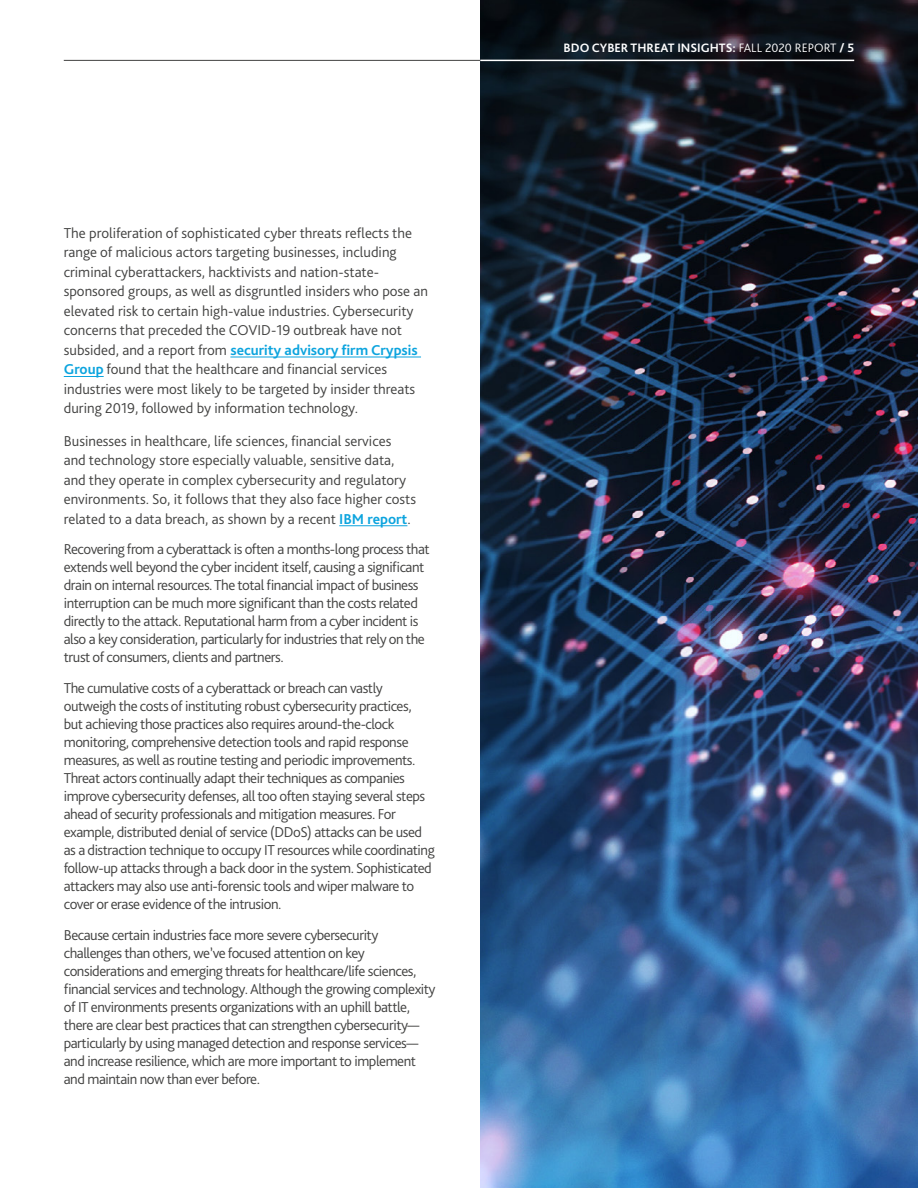
<style>
.page{position:relative;width:918px;height:1188px;background:#fff}
.page>*{position:absolute;margin:0;border:0;box-sizing:border-box;transform-origin:0 0}
.Body_text_-_3mm_afte{font:300 15px/18px "Bliss Pro";letter-spacing:-.03em;color:#414140}
.Body_text_-_3mm_afte-2{font:300 15px/19.5px "Bliss Pro";color:#414140}
.t1{font:700 12.75px "Bliss Pro";color:#fff}
.s1{font-weight:700;color:#0ca4de}
.s2{font-weight:300}
</style>
<div class="page">
<img style="left:480px;top:0;width:438px;height:1188px">
<hr style="left:64px;top:60px;width:416px;height:1px;background:#414140">
<hr style="left:480px;top:60px;width:374px;height:1px;background:#fff">
<hr style="left:230px;top:357px;width:191px;height:1px;background:#0ca4de">
<hr style="left:64px;top:376px;width:40px;height:1px;background:#0ca4de">
<hr style="left:339px;top:525px;width:68px;height:1px;background:#0ca4de">
<p class="Body_text_-_3mm_afte-2" style="left:64px;top:223px;width:366px">The proliferation of sophisticated cyber threats reflects the range of malicious actors targeting businesses, including criminal cyberattackers, hacktivists and nation-state&shy;sponsored groups, as well as disgruntled insiders who pose an elevated risk to certain high-value industries. Cybersecurity concerns that preceded the COVID-19 outbreak have not subsided, and a report from <span class="s1">security advisory firm Crypsis Group</span> found that the healthcare and financial services industries were most likely to be targeted by insider threats during 2019, followed by information technology.</p>
<p class="Body_text_-_3mm_afte-2" style="left:64px;top:430px;width:354px">Businesses in healthcare, life sciences, financial services and technology store especially valuable, sensitive data, and they operate in complex cybersecurity and regulatory environments. So, it follows that they also face higher costs related to a data breach, as shown by a recent <span class="s1">IBM report</span>.</p>
<p class="Body_text_-_3mm_afte" style="left:64px;top:540px;width:367px">Recovering from a cyberattack is often a months-long process that extends well beyond the cyber incident itself, causing a significant drain on internal resources. The total financial impact of business interruption can be much more significant than the costs related directly to the attack. Reputational harm from a cyber incident is also a key consideration, particularly for industries that rely on the trust of consumers, clients and partners.</p>
<p class="Body_text_-_3mm_afte" style="left:64px;top:679px;width:373px">The cumulative costs of a cyberattack or breach can vastly outweigh the costs of instituting robust cybersecurity practices, but achieving those practices also requires around-the-clock monitoring, comprehensive detection tools and rapid response measures, as well as routine testing and periodic improvements.<br>Threat actors continually adapt their techniques as companies improve cybersecurity defenses, all too often staying several steps ahead of security professionals and mitigation measures. For example, distributed denial of service (DDoS) attacks can be used as a distraction technique to occupy IT resources while coordinating follow-up attacks through a back door in the system. Sophisticated attackers may also use anti-forensic tools and wiper malware to cover or erase evidence of the intrusion.</p>
<p class="Body_text_-_3mm_afte" style="left:64px;top:925px;width:373px">Because certain industries face more severe cybersecurity challenges than others, we’ve focused attention on key considerations and emerging threats for healthcare/life sciences, financial services and technology. Although the growing complexity of IT environments presents organizations with an uphill battle, there are clear best practices that can strengthen cybersecurity— particularly by using managed detection and response services— and increase resilience, which are more important to implement and maintain now than ever before.</p>
<p class="t1" style="left:564px;top:40px;width:292px">BDO CYBER THREAT INSIGHTS: <span class="s2">FALL 2020 REPORT</span> / 5</p>
</div>
